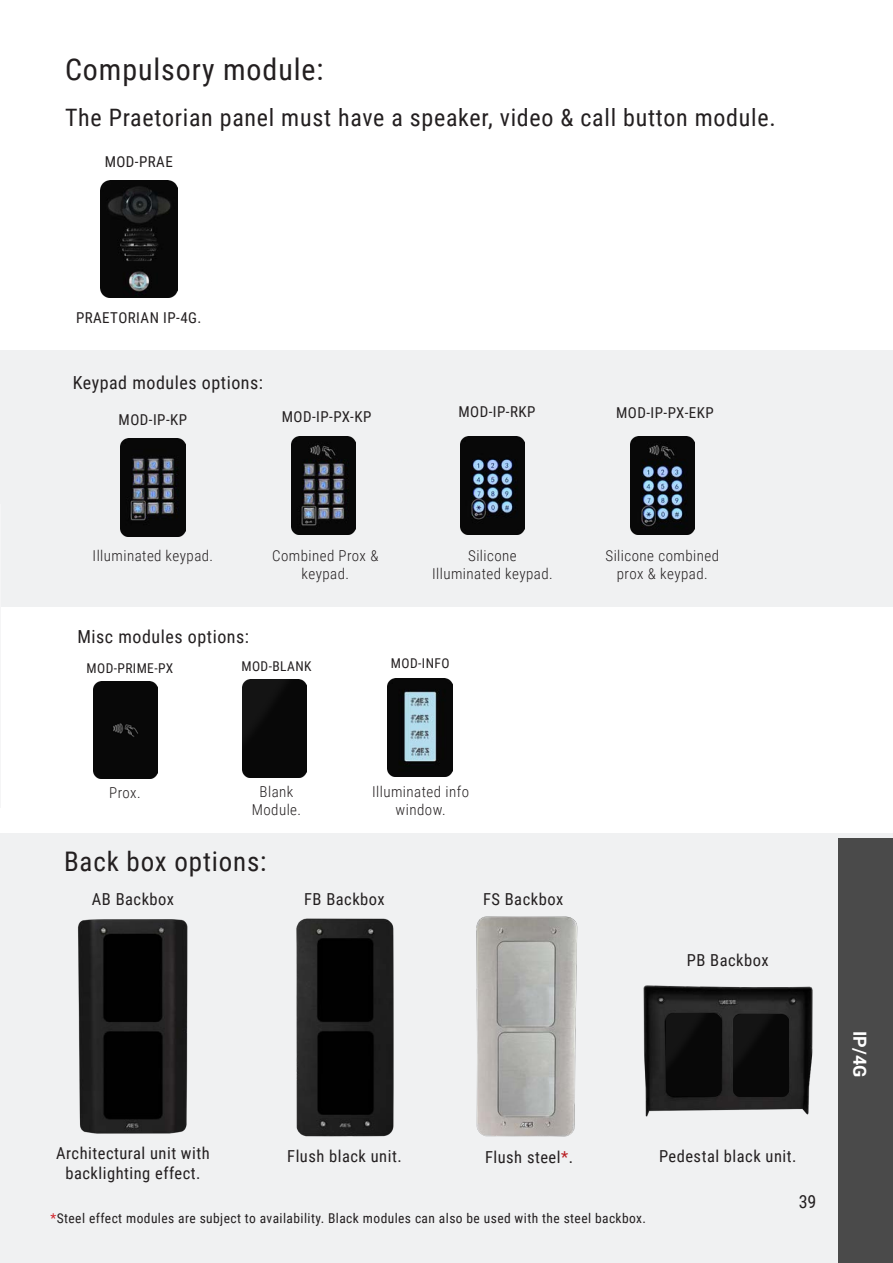
<style>
.page{position:relative;width:893px;height:1263px;background:#fff}
.page>*{position:absolute;margin:0;border:0;box-sizing:border-box;transform-origin:0 0}
.t1{font:30px "Roboto Condensed";letter-spacing:.03em;color:#231f20}
.t2{font:27px "Roboto Condensed";letter-spacing:.03em;color:#231f20}
.t3{font:24px "Roboto Condensed";letter-spacing:.03em;color:#231f20}
.t4{font:18px "Roboto Condensed";letter-spacing:.03em;color:#231f20}
.t5{font:700 18px "Roboto";color:#fff}
.t6{font:16.5px/19.8px "Roboto Condensed";letter-spacing:.03em;color:#231f20;text-align:center}
.t7{font:300 15px/18px "Roboto Condensed";letter-spacing:.03em;color:#231f20;text-align:center}
.t8{font:15px "Roboto Condensed";letter-spacing:.03em;color:#231f20}
.t9{font:13.5px "Roboto Condensed";letter-spacing:.03em;color:#231f20}
.s1{color:#b81c21}
.s2{color:#d1232a}
</style>
<div class="page">
<div style="left:1px;top:350px;width:892px;height:257px;background:#f0f1f2"></div>
<div style="left:1px;top:834px;width:892px;height:429px;background:#f0f1f2"></div>
<img style="left:476px;top:916px;width:102px;height:221px">
<img style="left:643px;top:985px;width:170px;height:132px">
<img style="left:296px;top:918px;width:98px;height:219px">
<img style="left:78px;top:919px;width:110px;height:215px">
<img style="left:666px;top:1013px;width:55px;height:82px">
<img style="left:733px;top:1014px;width:55px;height:82px">
<img style="left:100px;top:180px;width:78px;height:118px">
<img style="left:460px;top:437px;width:65px;height:97px">
<img style="left:121px;top:439px;width:64px;height:97px">
<img style="left:630px;top:437px;width:64px;height:97px">
<img style="left:291px;top:437px;width:65px;height:97px">
<div style="left:93px;top:681px;width:65px;height:98px;background:#080808"></div>
<img style="left:242px;top:680px;width:65px;height:97px">
<img style="left:388px;top:679px;width:64px;height:97px">
<hr style="left:0;top:504px;width:1px;height:304px;background:#f5f5f6">
<div style="left:838px;top:838px;width:55px;height:425px;background:#4a4a4a"></div>
<p class="t1" style="left:65px;top:48px;width:260px">Compulsory module:</p>
<p class="t3" style="left:65px;top:101px;width:712px">The Praetorian panel must have a speaker, video &amp; call button module.</p>
<p class="t8" style="left:105px;top:151px;width:70px">MOD-PRAE</p>
<p class="t8" style="left:76px;top:307px;width:127px">PRAETORIAN IP-4G.</p>
<p class="t4" style="left:73px;top:370px;width:192px">Keypad modules options:</p>
<p class="t8" style="left:119px;top:409px;width:70px">MOD-IP-KP</p>
<p class="t8" style="left:282px;top:406px;width:91px">MOD-IP-PX-KP</p>
<p class="t8" style="left:459px;top:401px;width:78px">MOD-IP-RKP</p>
<p class="t8" style="left:616px;top:402px;width:99px">MOD-IP-PX-EKP</p>
<p class="t7" style="left:93px;top:546px;width:122px">Illuminated keypad.</p>
<p class="t7" style="left:605px;top:546px;width:115px">Silicone combined prox &amp; keypad.</p>
<p class="t7" style="left:272px;top:546px;width:108px">Combined Prox &amp; keypad.</p>
<p class="t7" style="left:432px;top:546px;width:122px">Silicone<br>Illuminated keypad.</p>
<p class="t4" style="left:77px;top:624px;width:173px">Misc modules options:</p>
<p class="t9" style="left:87px;top:659px;width:88px">MOD-PRIME-PX</p>
<p class="t9" style="left:241px;top:656px;width:71px">MOD-BLANK</p>
<p class="t9" style="left:391px;top:654px;width:60px">MOD-INFO</p>
<p class="t7" style="left:109px;top:783px;width:33px">Prox.</p>
<p class="t7" style="left:252px;top:782px;width:51px">Blank<br>Module.</p>
<p class="t7" style="left:372px;top:782px;width:98px">Illuminated info window.</p>
<p class="t2" style="left:64px;top:842px;width:204px">Back box options:</p>
<p class="t6" style="left:92px;top:888px;width:84px">AB Backbox</p>
<p class="t6" style="left:304px;top:888px;width:82px">FB Backbox</p>
<p class="t6" style="left:483px;top:888px;width:82px">FS Backbox</p>
<p class="t6" style="left:687px;top:949px;width:83px">PB Backbox</p>
<p class="t6" style="left:56px;top:1142px;width:155px">Architectural unit with backlighting effect.</p>
<p class="t6" style="left:287px;top:1146px;width:116px">Flush black unit.</p>
<p class="t6" style="left:485px;top:1147px;width:89px">Flush steel<span class="s1">*</span>.</p>
<p class="t9" style="left:51px;top:1209px;width:597px"><span class="s2">*</span>Steel effect modules are subject to availability. Black modules can also be used with the steel backbox.</p>
<p class="t6" style="left:659px;top:1146px;width:139px">Pedestal black unit.</p>
<p class="t4" style="left:799px;top:1189px;width:19px">39</p>
<p class="t5" style="left:872px;top:1031px;width:48px;rotate:90deg">IP/4G</p>
</div>
